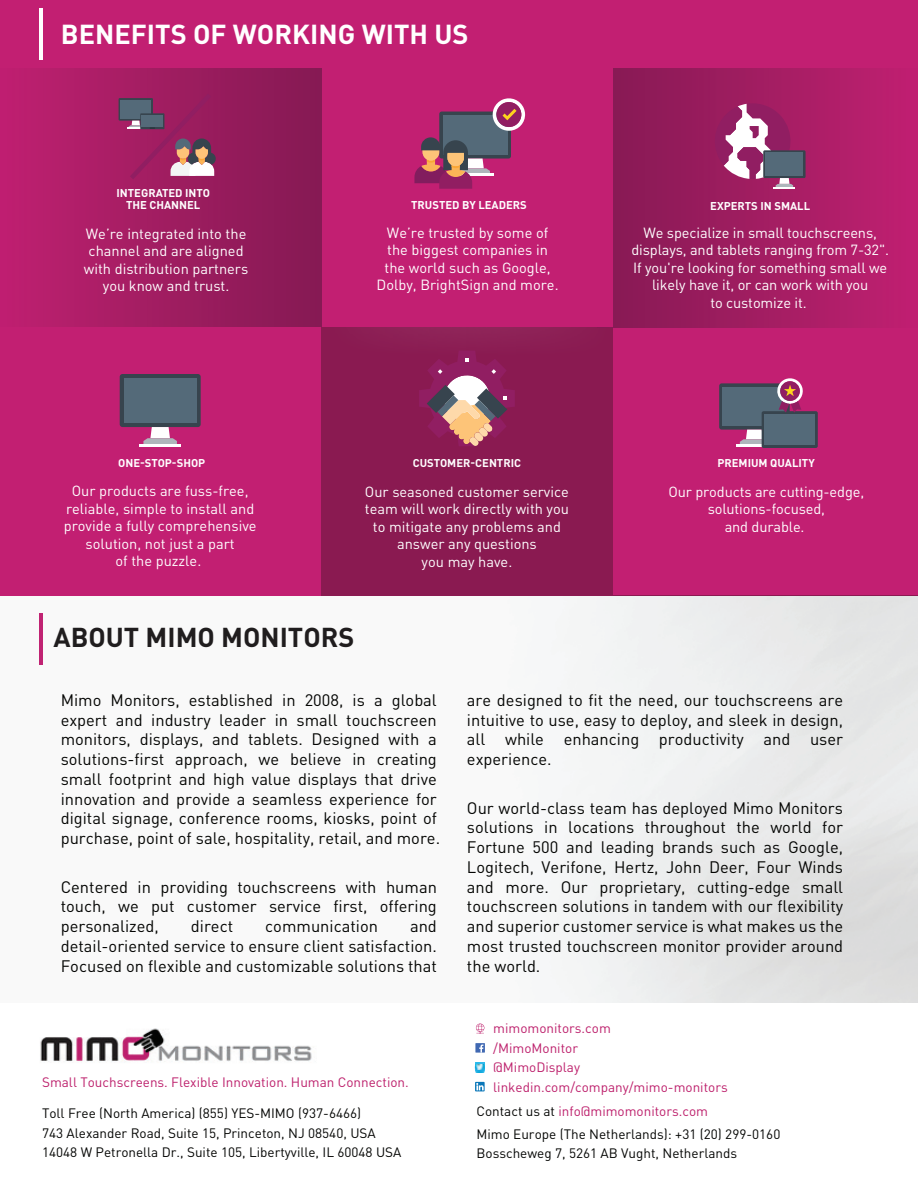
<style>
.page{position:relative;width:918px;height:1188px;background:#fff}
.page>*{position:absolute;margin:0;border:0;box-sizing:border-box;transform-origin:0 0}
.t1{font:700 27.15px "DIN Pro";color:#fff}
.t2{font:700 27px "DIN Pro";color:#201d1e}
.t3{font:16.5px/19.8px "DIN Pro";color:#040503;text-align:justify}
.t4{font:14.55px/17.5px "DIN Pro";color:#fff;text-align:center}
.t5{font:13.5px/19.5px "DIN Pro";color:#040503}
.t6{font:13.5px/19.5px "DIN Pro";color:#bd206c}
.t7{font:700 11.25px/12px "DIN Pro";color:#fff;text-align:center}
.s1{color:#040503}
</style>
<div class="page">
<div style="left:0;top:553px;width:918px;height:478px;background:linear-gradient(to right,#fff,#e6e6e7)"></div>
<div style="left:0;top:1003px;width:918px;height:185px;background:#fff"></div>
<img style="left:40px;top:1028px;width:272px;height:35px">
<svg style="left:475px;top:1062px;width:10px;height:10px"></svg>
<svg style="left:475px;top:1043px;width:10px;height:10px"></svg>
<svg style="left:479px;top:1045px;width:4px;height:8px"></svg>
<svg style="left:475px;top:1082px;width:10px;height:9px"></svg>
<svg style="left:476px;top:1024px;width:8px;height:10px"></svg>
<div style="left:0;top:323px;width:321px;height:273px;background:#c21f72"></div>
<div style="left:613px;top:323px;width:305px;height:272px;background:#c21f72"></div>
<hr style="left:40px;top:613px;width:3px;height:52px;background:#c02373">
<div style="left:719px;top:383px;width:71px;height:47px;background:#37444e;border-radius:2px"></div>
<div style="left:723px;top:387px;width:63px;height:39px;background:#546a79"></div>
<svg style="left:740px;top:430px;width:22px;height:14px"></svg>
<hr style="left:736px;top:444px;width:37px;height:3px;background:#fff">
<div style="left:762px;top:411px;width:56px;height:37px;background:#37444e;border-radius:2px"></div>
<div style="left:765px;top:414px;width:50px;height:31px;background:#546a79"></div>
<svg style="left:776px;top:378px;width:27px;height:35px"></svg>
<div style="left:120px;top:374px;width:81px;height:53px;background:#37444e;border-radius:3px"></div>
<div style="left:124px;top:378px;width:72px;height:45px;background:#546a79"></div>
<svg style="left:143px;top:427px;width:34px;height:17px"></svg>
<hr style="left:139px;top:444px;width:42px;height:3px;background:#fff">
<div style="left:321px;top:316px;width:292px;height:280px;background:#8a1a51"></div>
<svg style="left:419px;top:351px;width:96px;height:95px"></svg>
<div style="left:0;top:66px;width:332px;height:261px;background:linear-gradient(to right,#bf2070,#831a52)"></div>
<div style="left:598px;top:67px;width:320px;height:260px;background:linear-gradient(to right,#841a53,#c02071)"></div>
<div style="left:119px;top:98px;width:34px;height:23px;background:#37444e"></div>
<div style="left:120px;top:100px;width:31px;height:19px;background:#546a79"></div>
<svg style="left:125px;top:89px;width:92px;height:95px;background:#993b6c"></svg>
<div style="left:763px;top:150px;width:43px;height:28px;background:#37444e"></div>
<div style="left:765px;top:153px;width:38px;height:23px;background:#546a79"></div>
<svg style="left:710px;top:103px;width:85px;height:85px"></svg>
<div style="left:322px;top:66px;width:291px;height:261px;background:#c21f72"></div>
<div style="left:439px;top:112px;width:72px;height:47px;background:#37444e;border-radius:2px"></div>
<div style="left:443px;top:115px;width:64px;height:40px;background:#546a79"></div>
<hr style="left:457px;top:173px;width:37px;height:3px;background:#fff">
<svg style="left:414px;top:137px;width:76px;height:52px"></svg>
<svg style="left:491px;top:98px;width:35px;height:33px"></svg>
<div style="left:0;top:0;width:918px;height:67px;background:#c21f72"></div>
<hr style="left:39px;top:8px;width:4px;height:52px;background:#fff">
<h1 class="t1" style="left:61px;top:12px;width:409px">BENEFITS OF WORKING WITH US</h1>
<h1 class="t1" style="left:63px;top:23px;width:409px">BENEFITS OF WORKING WITH US</h1>
<p class="t7" style="left:117px;top:186px;width:95px">INTEGRATED INTO<br>THE CHANNEL</p>
<p class="t4" style="left:84px;top:224px;width:166px">We’re integrated into the channel and are aligned with distribution partners you know and trust.</p>
<p class="t7" style="left:411px;top:198px;width:117px">TRUSTED BY LEADERS</p>
<p class="t4" style="left:377px;top:223px;width:183px">We’re trusted by some of the biggest companies in the world such as Google,<br>Dolby, BrightSign and more.</p>
<p class="t7" style="left:118px;top:456px;width:89px">ONE-STOP-SHOP</p>
<p class="t4" style="left:64px;top:482px;width:194px">Our products are fuss-free, reliable, simple to install and provide a fully comprehensive solution, not just a part<br>of the puzzle.</p>
<p class="t7" style="left:413px;top:456px;width:110px">CUSTOMER-CENTRIC</p>
<p class="t4" style="left:365px;top:482px;width:206px">Our seasoned customer service team will work directly with you to mitigate any problems and answer any questions<br>you may have.</p>
<h2 class="t2" style="left:53px;top:615px;width:302px">ABOUT MIMO MONITORS</h2>
<p class="t7" style="left:710px;top:199px;width:101px">EXPERTS IN SMALL</p>
<p class="t4" style="left:631px;top:223px;width:259px">We specialize in small touchscreens, displays, and tablets ranging from 7-32".<br>If you're looking for something small we likely have it, or can work with you<br>to customize it.</p>
<p class="t7" style="left:717px;top:456px;width:99px">PREMIUM QUALITY</p>
<p class="t4" style="left:669px;top:482px;width:197px">Our products are cutting-edge, solutions-focused,<br>and durable.</p>
<p class="t3" style="left:61px;top:689px;width:381px;text-align:left">Mimo Monitors, established in 2008, is a global expert and industry leader in small touchscreen monitors, displays, and tablets. Designed with a solutions-first approach, we believe in creating small footprint and high value displays that drive innovation and provide a seamless experience for digital signage, conference rooms, kiosks, point of purchase, point of sale, hospitality, retail, and more.</p>
<p class="t3" style="left:61px;top:876px;width:378px">Centered in providing touchscreens with human touch, we put customer service first, offering personalized,</p>
<p class="t3" style="left:191px;top:916px;width:44px">direct</p>
<p class="t3" style="left:265px;top:916px;width:114px">communication</p>
<p class="t3" style="left:61px;top:916px;width:378px;text-indent:349px">and detail-oriented service to ensure client satisfaction.<br>Focused on flexible and customizable solutions that</p>
<p class="t6" style="left:42px;top:1072px;width:368px">Small Touchscreens. Flexible Innovation. Human Connection.</p>
<p class="t3" style="left:467px;top:689px;width:378px">are designed to fit the need, our touchscreens are intuitive to use, easy to deploy, and sleek in design, all while enhancing productivity and user experience.</p>
<p class="t3" style="left:467px;top:797px;width:378px">Our world-class team has deployed Mimo Monitors solutions in locations throughout the world for Fortune 500 and leading brands such as Google, Logitech, Verifone, Hertz, John Deer, Four Winds and more. Our proprietary, cutting-edge small touchscreen solutions in tandem with our flexibility and superior customer service is what makes us the most trusted touchscreen monitor provider around the world.</p>
<p class="t6" style="left:493px;top:1018px;width:236px">mimomonitors.com<br>/MimoMonitor<br>@MimoDisplay linkedin.com/company/mimo-monitors</p>
<p class="t5" style="left:42px;top:1103px;width:321px">Toll Free (North America) (855) YES-MIMO (937-6466)</p>
<p class="t6" style="left:476px;top:1100px;width:233px"><span class="s1">Contact us at</span> info@mimomonitors.com</p>
<p class="t5" style="left:42px;top:1122px;width:361px">743 Alexander Road, Suite 15, Princeton, NJ 08540, USA<br>14048 W Petronella Dr., Suite 105, Libertyville, IL 60048 USA</p>
<p class="t5" style="left:476px;top:1123px;width:305px">Mimo Europe (The Netherlands): +31 (20) 299-0160<br>Bosscheweg 7, 5261 AB Vught, Netherlands</p>
</div>
